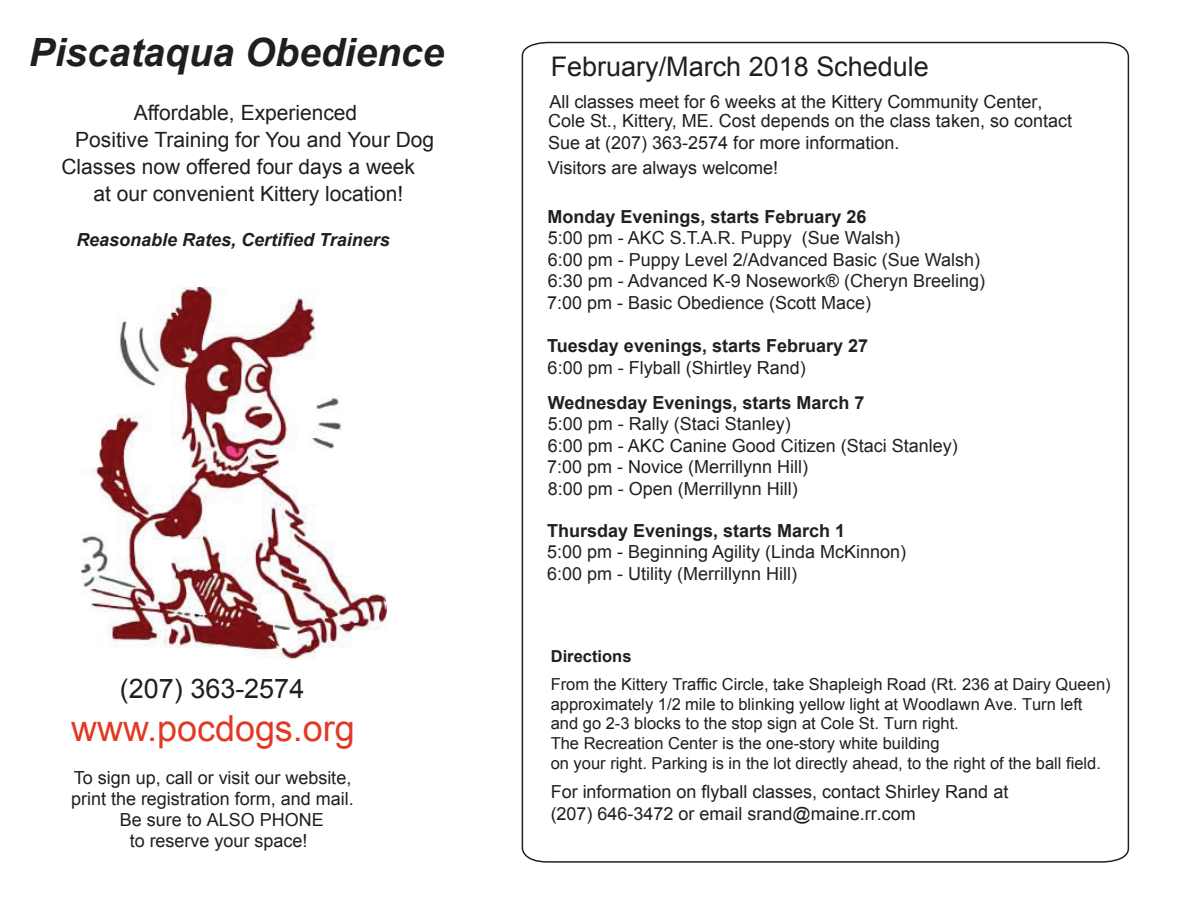
<style>
.page{position:relative;width:1188px;height:918px;background:#fff}
.page>*{position:absolute;margin:0;border:0;box-sizing:border-box;transform-origin:0 0}
.t1{font:italic 700 39px "Arial";color:#211e1e}
.t2{font:36px "Arial";color:#e03a25}
.t3{font:27px "Arial";color:#211e1e}
.t4{font:21px "Arial";color:#211e1e}
.t5{font:18px/21.6px "Arial";color:#231f20}
.t6{font:18px/18.9px "Arial";color:#211e1e}
.t7{font:700 18px "Arial";color:#231f20}
.t8{font:italic 700 18px "Arial";color:#211e1e}
.t9{font:16.5px/19.8px "Arial";color:#211e1e}
.t10{font:700 16.5px "Arial";color:#211e1e}
</style>
<div class="page">
<img style="left:81px;top:287px;width:305px;height:371px">
<svg style="left:521px;top:41px;width:609px;height:822px"></svg>
<h1 class="t1" style="left:29px;top:27px;width:417px">Piscataqua Obedience</h1>
<p class="t4" style="left:134px;top:98px;width:225px">Affordable, Experienced</p>
<p class="t4" style="left:75px;top:125px;width:361px">Positive Training for You and Your Dog</p>
<p class="t4" style="left:61px;top:152px;width:355px">Classes now offered four days a week</p>
<p class="t4" style="left:93px;top:179px;width:312px">at our convenient Kittery location!</p>
<p class="t8" style="left:76px;top:228px;width:315px">Reasonable Rates, Certified Trainers</p>
<h3 class="t3" style="left:120px;top:671px;width:186px">(207) 363-2574</h3>
<h2 class="t2" style="left:71px;top:705px;width:285px">www.pocdogs.org</h2>
<p class="t6" style="left:74px;top:768px;width:279px">To sign up, call or visit our website,</p>
<p class="t6" style="left:71px;top:789px;width:284px">print the registration form, and mail.</p>
<p class="t6" style="left:120px;top:810px;width:205px">Be sure to ALSO PHONE</p>
<p class="t6" style="left:130px;top:831px;width:179px">to reserve your space!</p>
<h3 class="t3" style="left:551px;top:49px;width:380px">February/March 2018 Schedule</h3>
<p class="t6" style="left:548px;top:93px;width:525px">All classes meet for 6 weeks at the Kittery Community Center,<br>Cole St., Kittery, ME. Cost depends on the class taken, so contact</p>
<p class="t6" style="left:548px;top:130px;width:353px;line-height:24.8px">Sue at (207) 363-2574 for more information.<br>Visitors are always welcome!</p>
<p class="t7" style="left:548px;top:204px;width:321px">Monday Evenings, starts February 26</p>
<p class="t5" style="left:547px;top:227px;width:439px">5:00 pm - AKC S.T.A.R. Puppy (Sue Walsh)<br>6:00 pm - Puppy Level 2/Advanced Basic (Sue Walsh)<br>6:30 pm - Advanced K-9 Nosework® (Cheryn Breeling)<br>7:00 pm - Basic Obedience (Scott Mace)</p>
<p class="t7" style="left:547px;top:334px;width:322px">Tuesday evenings, starts February 27</p>
<p class="t5" style="left:548px;top:357px;width:260px">6:00 pm - Flyball (Shirtley Rand)</p>
<p class="t7" style="left:548px;top:390px;width:318px">Wednesday Evenings, starts March 7</p>
<p class="t5" style="left:547px;top:413px;width:412px">5:00 pm - Rally (Staci Stanley)<br>6:00 pm - AKC Canine Good Citizen (Staci Stanley)<br>7:00 pm - Novice (Merrillynn Hill)<br>8:00 pm - Open (Merrillynn Hill)</p>
<p class="t7" style="left:547px;top:518px;width:300px">Thursday Evenings, starts March 1</p>
<p class="t5" style="left:547px;top:541px;width:361px">5:00 pm - Beginning Agility (Linda McKinnon)<br>6:00 pm - Utility (Merrillynn Hill)</p>
<p class="t10" style="left:551px;top:645px;width:82px">Directions</p>
<p class="t9" style="left:551px;top:674px;width:561px">From the Kittery Traffic Circle, take Shapleigh Road (Rt. 236 at Dairy Queen) approximately 1/2 mile to blinking yellow light at Woodlawn Ave. Turn left and go 2-3 blocks to the stop sign at Cole St. Turn right.<br>The Recreation Center is the one-story white building<br>on your right. Parking is in the lot directly ahead, to the right of the ball field.</p>
<p class="t6" style="left:551px;top:781px;width:459px;line-height:21.6px">For information on flyball classes, contact Shirley Rand at (207) 646-3472 or email srand@maine.rr.com</p>
</div>
